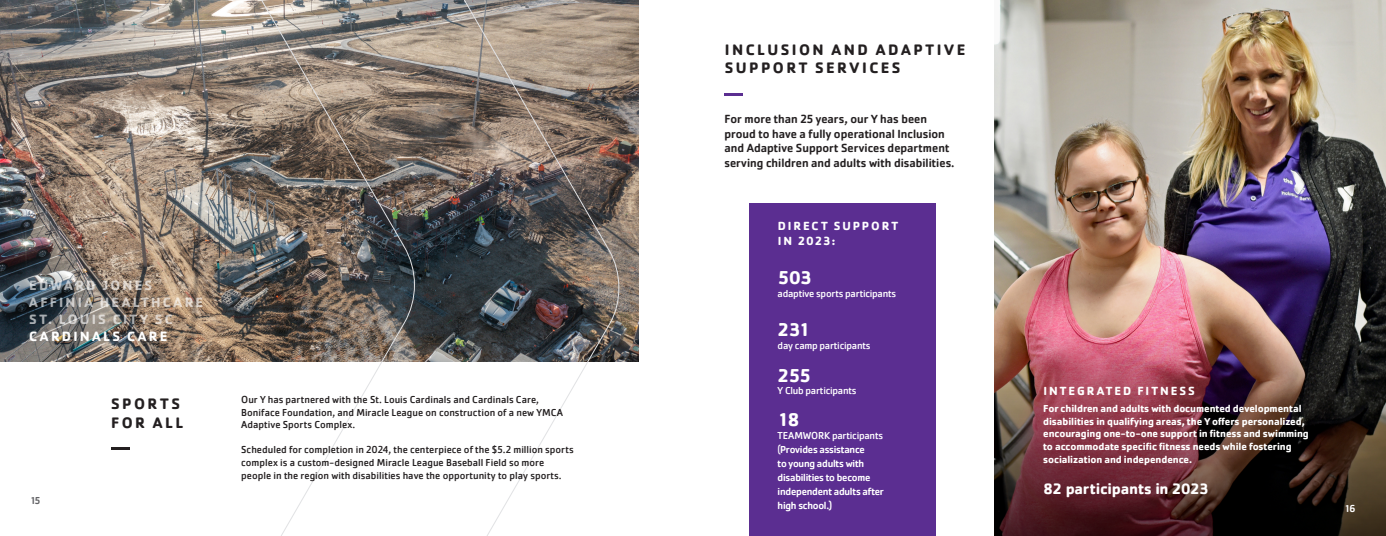
<style>
.page{position:relative;width:1386px;height:536px;background:#fff}
.page>*{position:absolute;margin:0;border:0;box-sizing:border-box;transform-origin:0 0}
.t1{font:700 19.25px "Cachet";letter-spacing:-.075em;color:#fff}
.t2{font:700 15.75px/18.9px "Cachet Pro";letter-spacing:.16em;color:#231f20}
.t3{font:700 15.75px "Cachet";letter-spacing:-.02em;color:#fff}
.t4{font:700 14px/16.8px "Cachet Pro";letter-spacing:.16em;color:#fff}
.t5{font:500 12.25px/14.7px "Cachet Pro";color:#231f20}
.t6{font:700 12.25px "Cachet Pro";letter-spacing:.16em;color:#fff}
.t7{font:10.5px/12.6px "Cachet Pro";color:#231f20}
.t8{font:700 10.5px/12.6px "Cachet Pro";letter-spacing:-.005em;color:#fff}
.t9{font:500 10.5px/14px "Cachet Pro";letter-spacing:-.02em;color:#fff}
.t10{font:10.5px "Cachet Pro";letter-spacing:-.02em;color:#fff}
.t11{font:500 10.5px "Cachet Pro";color:#636366}
.s1{font-weight:400}
</style>
<div class="page">
<img style="left:994px;top:0;width:392px;height:323px">
<img style="left:994px;top:323px;width:392px;height:213px">
<img style="left:0;top:0;width:639px;height:361px">
<hr style="left:111px;top:446px;width:18px;height:3px;background:#231f20">
<svg style="left:724px;top:93px;width:19px;height:2px"></svg>
<div style="left:749px;top:203px;width:187px;height:333px;background:#5b2e91"></div>
<svg style="left:255px;top:0;width:365px;height:536px"></svg>
<h3 class="t4" style="left:29px;top:277px;width:175px">EDWARD JONES<br>AFFINIA HEALTHCARE<br>ST. LOUIS CITY SC</h3>
<p class="t4" style="left:29px;top:327px;width:140px">CARDINALS CARE</p>
<p class="t11" style="left:32px;top:494px;width:10px">15</p>
<p class="t2" style="left:111px;top:394px;width:70px">SPORTS</p>
<p class="t2" style="left:111px;top:413px;width:74px">FOR ALL</p>
<p class="t7" style="left:241px;top:393px;width:323px">Our Y has partnered with the St. Louis Cardinals and Cardinals Care,<br>Boniface Foundation, and Miracle League on construction of a new YMCA<br>Adaptive Sports Complex.</p>
<p class="t7" style="left:241px;top:443px;width:334px">Scheduled for completion in 2024, the centerpiece of the $5.2 million sports complex is a custom-designed Miracle League Baseball Field so more people in the region with disabilities have the opportunity to play sports.</p>
<p class="t2" style="left:725px;top:40px;width:242px">INCLUSION AND ADAPTIVE<br>SUPPORT SERVICES</p>
<p class="t5" style="left:724px;top:111px;width:232px">For more than 25 years, our Y has been proud to have a fully operational Inclusion and Adaptive Support Services department serving children and adults with disabilities.</p>
<p class="t6" style="left:778px;top:218px;width:122px">DIRECT SUPPORT</p>
<p class="t6" style="left:778px;top:233px;width:59px">IN 2023:</p>
<p class="t1" style="left:778px;top:265px;width:36px">503</p>
<p class="t10" style="left:778px;top:287px;width:120px">adaptive sports participants</p>
<p class="t1" style="left:778px;top:317px;width:35px">231</p>
<p class="t10" style="left:778px;top:339px;width:94px">day camp participants</p>
<p class="t1" style="left:778px;top:362px;width:35px">255</p>
<p class="t10" style="left:778px;top:384px;width:80px">Y Club participants</p>
<p class="t1" style="left:778px;top:407px;width:24px">18</p>
<p class="t10" style="left:778px;top:429px;width:107px">TEAMWORK participants</p>
<p class="t9" style="left:778px;top:442px;width:108px"><span class="s1">(</span>Provides assistance<br>to young adults with disabilities to become independent adults after high school.)</p>
<p class="t6" style="left:1043px;top:383px;width:153px">INTEGRATED FITNESS</p>
<p class="t8" style="left:1043px;top:402px;width:267px">For children and adults with documented developmental disabilities in qualifying areas, the Y offers personalized, encouraging one-to-one support in fitness and swimming to accommodate specific fitness needs while fostering socialization and independence.</p>
<p class="t3" style="left:1043px;top:478px;width:168px">82 participants in 2023</p>
<p class="t9" style="left:1346px;top:501px;width:11px">16</p>
</div>
